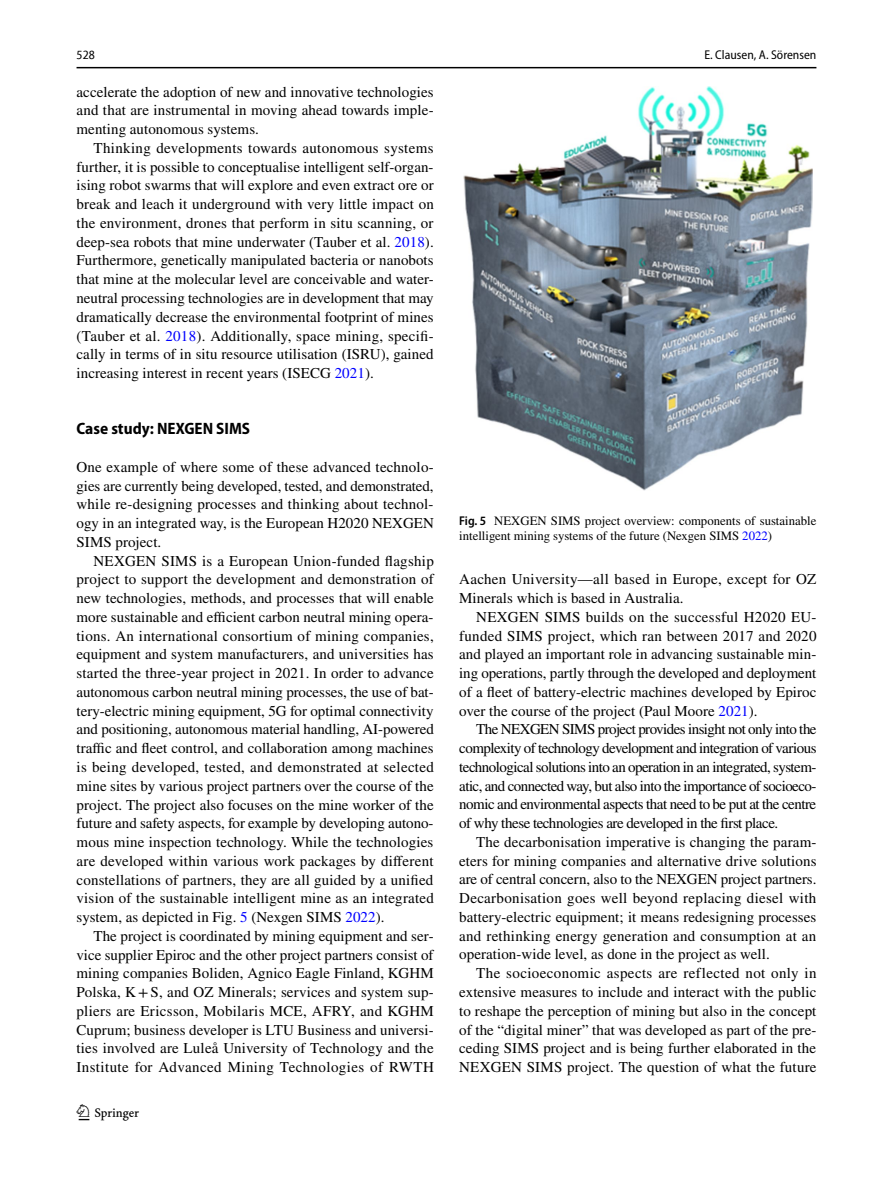
<style>
.page{position:relative;width:893px;height:1187px;background:#fff}
.page>*{position:absolute;margin:0;border:0;box-sizing:border-box;transform-origin:0 0}
.t1{font:22.5px "Springnew Regular 2";color:#000}
.t2{font:700 semi-condensed 16.5px "Myriad Pro";color:#000}
.t3{font:15px/18.8px "STIX";letter-spacing:.005em;color:#000;text-align:justify}
.t4{font:12.75px/15px "STIX";color:#000}
.t5{font:semi-condensed 12.75px "Myriad Pro";color:#000}
.t6{font:12.75px "Myriad Pro Unic Semi Condensed 2";color:#000}
.s1{color:#00f}
.s2{font-family:"Myriad Pro";font-weight:600;font-stretch:semi-condensed}
</style>
<div class="page">
<hr style="left:77px;top:67px;width:739px;height:1px;background:#000">
<img style="left:463px;top:87px;width:349px;height:403px">
<p class="t6" style="left:77px;top:50px;width:20px">528</p>
<p class="t3" style="left:77px;top:83px;width:359px">accelerate the adoption of new and innovative technologies and that are instrumental in moving ahead towards imple&shy;menting autonomous systems.</p>
<p class="t3" style="left:77px;top:139px;width:359px;text-indent:17px">Thinking developments towards autonomous systems further, it is possible to conceptualise intelligent self-organ&shy;ising robot swarms that will explore and even extract ore or break and leach it underground with very little impact on the environment, drones that perform in situ scanning, or deep-sea robots that mine underwater (Tauber et al. <span class="s1">2018</span>).<br>Furthermore, genetically manipulated bacteria or nanobots that mine at the molecular level are conceivable and water&shy;neutral processing technologies are in development that may dramatically decrease the environmental footprint of mines (Tauber et al. <span class="s1">2018</span>). Additionally, space mining, specifi&shy;cally in terms of in situ resource utilisation (ISRU), gained increasing interest in recent years (ISECG <span class="s1">2021</span>).</p>
<p class="t2" style="left:77px;top:419px;width:175px">Case study: NEXGEN SIMS</p>
<p class="t3" style="left:77px;top:458px;width:359px">One example of where some of these advanced technolo&shy;gies are currently being developed, tested, and demonstrated, while re-designing processes and thinking about technol&shy;ogy in an integrated way, is the European H2020 NEXGEN SIMS project.</p>
<p class="t3" style="left:77px;top:552px;width:359px;text-indent:17px">NEXGEN SIMS is a European Union-funded flagship project to support the development and demonstration of new technologies, methods, and processes that will enable more sustainable and efficient carbon neutral mining opera&shy;tions. An international consortium of mining companies, equipment and system manufacturers, and universities has started the three-year project in 2021. In order to advance autonomous carbon neutral mining processes, the use of bat&shy;tery-electric mining equipment, 5G for optimal connectivity and positioning, autonomous material handling, AI-powered traffic and fleet control, and collaboration among machines is being developed, tested, and demonstrated at selected mine sites by various project partners over the course of the project. The project also focuses on the mine worker of the future and safety aspects, for example by developing autono&shy;mous mine inspection technology. While the technologies are developed within various work packages by different constellations of partners, they are all guided by a unified vision of the sustainable intelligent mine as an integrated system, as depicted in Fig. <span class="s1">5</span> (Nexgen SIMS <span class="s1">2022</span>).</p>
<p class="t3" style="left:77px;top:927px;width:359px;text-indent:17px">The project is coordinated by mining equipment and ser&shy;vice supplier Epiroc and the other project partners consist of mining companies Boliden, Agnico Eagle Finland, KGHM Polska, K+S, and OZ Minerals; services and system sup&shy;pliers are Ericsson, Mobilaris MCE, AFRY, and KGHM Cuprum; business developer is LTU Business and universi&shy;ties involved are Luleå University of Technology and the Institute for Advanced Mining Technologies of RWTH</p>
<h1 class="t1" style="left:79px;top:1104px;width:62px">1 3</h1>
<p class="t5" style="left:704px;top:48px;width:114px">E. Clausen, A. Sörensen</p>
<p class="t4" style="left:459px;top:514px;width:359px"><span class="s2">Fig. 5</span> NEXGEN SIMS project overview: components of sustainable intelligent mining systems of the future (Nexgen SIMS <span class="s1">2022</span>)</p>
<p class="t3" style="left:459px;top:571px;width:359px">Aachen University—all based in Europe, except for OZ<br>Minerals which is based in Australia.</p>
<p class="t3" style="left:459px;top:608px;width:359px;text-indent:17px">NEXGEN SIMS builds on the successful H2020 EU&shy;funded SIMS project, which ran between 2017 and 2020 and played an important role in advancing sustainable min&shy;ing operations, partly through the developed and deployment of a fleet of battery-electric machines developed by Epiroc over the course of the project (Paul Moore <span class="s1">2021</span>).</p>
<p class="t3" style="left:459px;top:721px;width:359px;text-indent:17px">The NEXGEN SIMS project provides insight not only into the complexity of technology development and integration of various technological solutions into an operation in an integrated, system&shy;atic, and connected way, but also into the importance of socioeco&shy;nomic and environmental aspects that need to be put at the centre of why these technologies are developed in the first place.</p>
<p class="t3" style="left:459px;top:833px;width:359px;text-indent:17px">The decarbonisation imperative is changing the param&shy;eters for mining companies and alternative drive solutions are of central concern, also to the NEXGEN project partners.<br>Decarbonisation goes well beyond replacing diesel with battery-electric equipment; it means redesigning processes and rethinking energy generation and consumption at an operation-wide level, as done in the project as well.</p>
<p class="t3" style="left:459px;top:964px;width:359px;text-indent:17px">The socioeconomic aspects are reflected not only in extensive measures to include and interact with the public to reshape the perception of mining but also in the concept of the “digital miner” that was developed as part of the pre&shy;ceding SIMS project and is being further elaborated in the NEXGEN SIMS project. The question of what the future</p>
</div>
